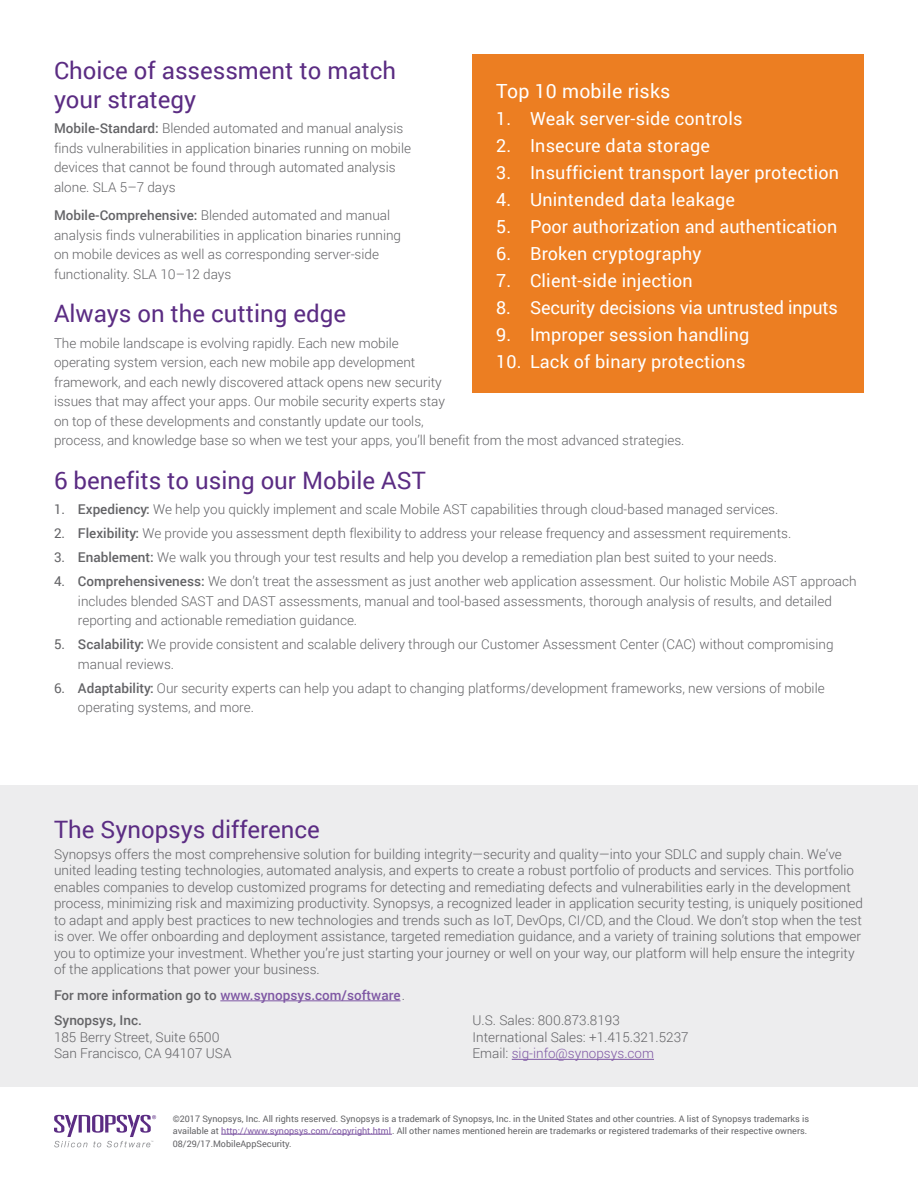
<style>
.page{position:relative;width:918px;height:1188px;background:#fff}
.page>*{position:absolute;margin:0;border:0;box-sizing:border-box;transform-origin:0 0}
.HEADING_1{font:24px/28.5px "Roboto";color:#5b2c83}
.HEADING_1__ABOUT_SYN{font:24px "Roboto";color:#5b2c83}
.CALLOUT{font:19.5px "Roboto";letter-spacing:.01em;color:#fff}
.t1{font:18px "Roboto";letter-spacing:.01em;color:#fff}
.t2{font:18px "Roboto";letter-spacing:-.01em;color:#fff}
.BODY_COPY__ABOUT_SYN{font:300 13.5px/16.5px "Roboto";color:#636366}
.BODY_COPY{font:300 13.5px/19.5px "Roboto";color:#636366}
.BODY_COPY__ABOUT_SYN-2{font:500 13.5px "Roboto";color:#7f58a4}
.MOUSETYPE{font:9px/12px "Roboto";color:#636366}
.s1{font-weight:500}
.s2{font-weight:400}
.s3{color:#636366}
.s4{font-weight:300;color:#636366}
.s5{color:#7f58a4}
</style>
<div class="page">
<svg style="left:54px;top:1115px;width:102px;height:32px"></svg>
<hr style="left:221px;top:1134px;width:171px;height:1px;background:#7f58a4">
<div style="left:472px;top:54px;width:392px;height:338px;background:#ec7e22"></div>
<div style="left:0;top:786px;width:918px;height:301px;background:#ededee"></div>
<hr style="left:220px;top:1001px;width:181px;height:1px;background:#7f58a4">
<hr style="left:512px;top:1059px;width:142px;height:1px;background:#7f58a4">
<p class="HEADING_1" style="left:54px;top:55px;width:344px">Choice of assessment to match your strategy</p>
<p class="BODY_COPY" style="left:54px;top:118px;width:359px"><span class="s1">Mobile-Standard:</span> Blended automated and manual analysis finds vulnerabilities in application binaries running on mobile devices that cannot be found through automated analysis alone. SLA 5–7 days</p>
<p class="BODY_COPY" style="left:54px;top:205px;width:349px"><span class="s1">Mobile-Comprehensive:</span> Blended automated and manual analysis finds vulnerabilities in application binaries running on mobile devices as well as corresponding server-side functionality. SLA 10–12 days</p>
<p class="HEADING_1" style="left:54px;top:298px;width:294px">Always on the cutting edge</p>
<p class="BODY_COPY" style="left:54px;top:333px;width:632px">The mobile landscape is evolving rapidly. Each new mobile<br>operating system version, each new mobile app development<br>framework, and each newly discovered attack opens new security<br>issues that may affect your apps. Our mobile security experts stay<br>on top of these developments and constantly update our tools,<br>process, and knowledge base so when we test your apps, you’ll benefit from the most advanced strategies.</p>
<p class="HEADING_1" style="left:54px;top:465px;width:373px">6 benefits to using our Mobile AST</p>
<p class="BODY_COPY__ABOUT_SYN" style="left:54px;top:501px;width:726px"><span class="s2">1.</span> <span class="s1">Expediency:</span> We help you quickly implement and scale Mobile AST capabilities through cloud-based managed services.</p>
<p class="BODY_COPY__ABOUT_SYN" style="left:54px;top:525px;width:739px"><span class="s2">2.</span> <span class="s1">Flexibility:</span> We provide you assessment depth flexibility to address your release frequency and assessment requirements.</p>
<p class="BODY_COPY__ABOUT_SYN" style="left:54px;top:549px;width:725px"><span class="s2">3.</span> <span class="s1">Enablement:</span> We walk you through your test results and help you develop a remediation plan best suited to your needs.</p>
<p class="BODY_COPY__ABOUT_SYN" style="left:78px;top:571px;width:780px;line-height:19.5px;text-indent:-24px"><span class="s2">4.</span> <span class="s1">Comprehensiveness:</span> We don’t treat the assessment as just another web application assessment. Our holistic Mobile AST approach includes blended SAST and DAST assessments, manual and tool-based assessments, thorough analysis of results, and detailed reporting and actionable remediation guidance.</p>
<p class="BODY_COPY__ABOUT_SYN" style="left:78px;top:634px;width:757px;line-height:19.5px;text-indent:-24px"><span class="s2">5.</span> <span class="s1">Scalability:</span> We provide consistent and scalable delivery through our Customer Assessment Center (CAC) without compromising manual reviews.</p>
<p class="BODY_COPY__ABOUT_SYN" style="left:78px;top:678px;width:748px;line-height:19.5px;text-indent:-24px"><span class="s2">6.</span> <span class="s1">Adaptability:</span> Our security experts can help you adapt to changing platforms/development frameworks, new versions of mobile operating systems, and more.</p>
<p class="CALLOUT" style="left:496px;top:78px;width:176px">Top 10 mobile risks</p>
<p class="t1" style="left:496px;top:106px;width:248px">1. Weak server-side controls</p>
<p class="t1" style="left:496px;top:133px;width:215px">2. Insecure data storage</p>
<p class="t1" style="left:496px;top:160px;width:344px">3. Insufficient transport layer protection</p>
<p class="t1" style="left:496px;top:187px;width:240px">4. Unintended data leakage</p>
<p class="t1" style="left:496px;top:214px;width:343px">5. Poor authorization and authentication</p>
<p class="t1" style="left:496px;top:241px;width:207px">6. Broken cryptography</p>
<p class="t1" style="left:496px;top:268px;width:198px">7. Client-side injection</p>
<p class="t2" style="left:496px;top:295px;width:343px">8. Security decisions via untrusted inputs</p>
<p class="t1" style="left:496px;top:322px;width:255px">9. Improper session handling</p>
<p class="t1" style="left:496px;top:349px;width:251px">10. Lack of binary protections</p>
<p class="HEADING_1__ABOUT_SYN" style="left:54px;top:812px;width:267px">The Synopsys difference</p>
<p class="BODY_COPY__ABOUT_SYN" style="left:54px;top:845px;width:810px">Synopsys offers the most comprehensive solution for building integrity—security and quality—into your SDLC and supply chain. We’ve united leading testing technologies, automated analysis, and experts to create a robust portfolio of products and services. This portfolio enables companies to develop customized programs for detecting and remediating defects and vulnerabilities early in the development process, minimizing risk and maximizing productivity. Synopsys, a recognized leader in application security testing, is uniquely positioned to adapt and apply best practices to new technologies and trends such as IoT, DevOps, CI/CD, and the Cloud. We don’t stop when the test is over. We offer onboarding and deployment assistance, targeted remediation guidance, and a variety of training solutions that empower you to optimize your investment. Whether you’re just starting your journey or well on your way, our platform will help ensure the integrity of the applications that power your business.</p>
<p class="BODY_COPY__ABOUT_SYN-2" style="left:54px;top:986px;width:353px"><span class="s3">For more information go to</span> www.synopsys.com/software<span class="s4">.</span></p>
<p class="BODY_COPY__ABOUT_SYN" style="left:54px;top:1012px;width:179px"><span class="s1">Synopsys, Inc.<br></span>185 Berry Street, Suite 6500<br>San Francisco, CA 94107 USA</p>
<p class="BODY_COPY__ABOUT_SYN" style="left:472px;top:1012px;width:218px">U.S. Sales: 800.873.8193<br>International Sales: +1.415.321.5237<br>Email: <span class="s5">sig-info@synopsys.com</span></p>
<p class="MOUSETYPE" style="left:173px;top:1112px;width:638px">©2017 Synopsys, Inc. All rights reserved. Synopsys is a trademark of Synopsys, Inc. in the United States and other countries. A list of Synopsys trademarks is available at <span class="s5">http://www.synopsys.com/copyright.html</span>. All other names mentioned herein are trademarks or registered trademarks of their respective owners.</p>
<p class="MOUSETYPE" style="left:173px;top:1137px;width:120px">08/29/17.MobileAppSecurity.</p>
</div>
